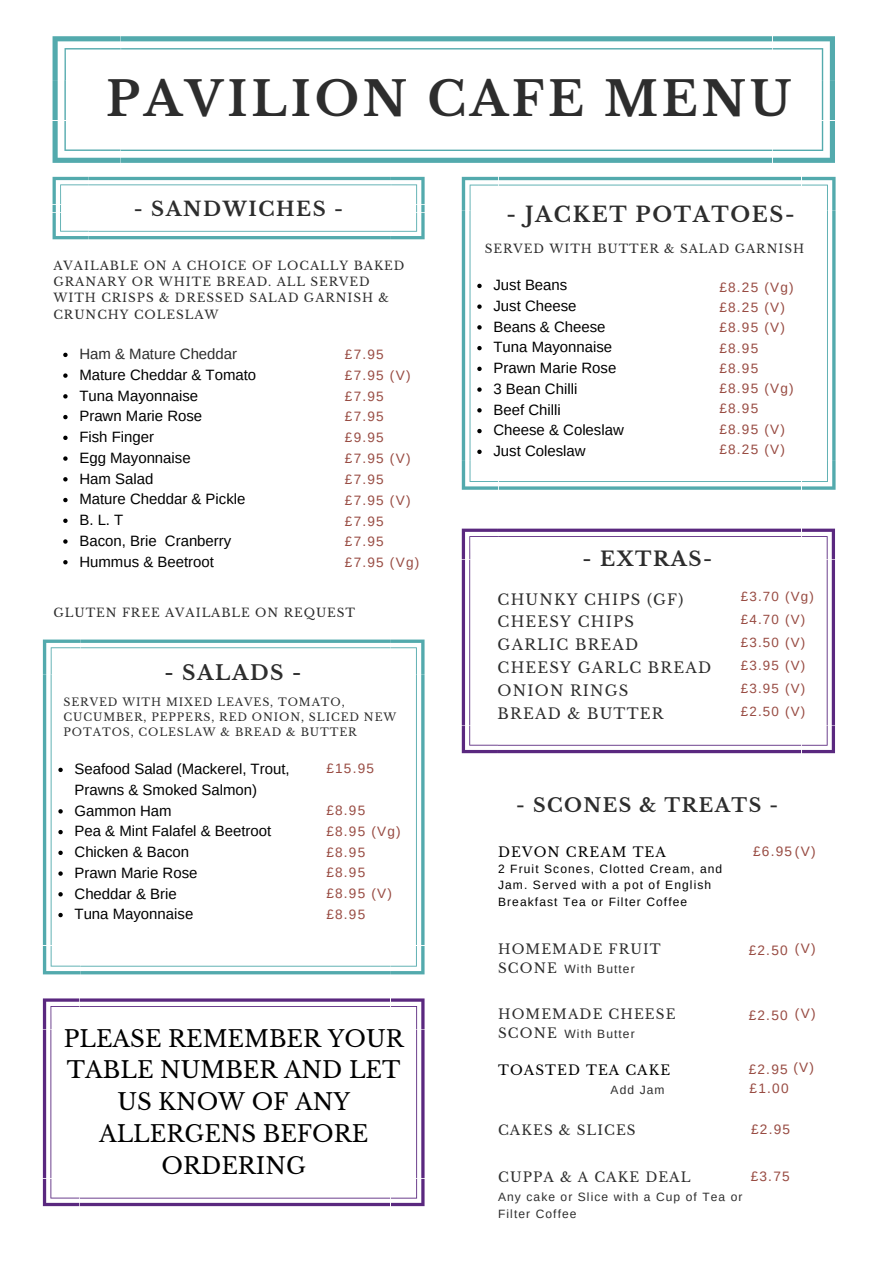
<style>
.page{position:relative;width:893px;height:1263px;background:#fff}
.page>*{position:absolute;margin:0;border:0;box-sizing:border-box;transform-origin:0 0}
.t1{font:700 47.1px "Libre Baskerville";letter-spacing:.08em;color:#2d2d2d}
.t2{font:22.8px/31.9px "Libre Baskerville";color:#000;text-align:center}
.t3{font:700 20.92px "Libre Baskerville";letter-spacing:.08em;color:#2d2d2d}
.t4{font:700 20.17px "Libre Baskerville";letter-spacing:.08em;color:#2d2d2d}
.t5{font:700 19.8px "Libre Baskerville";letter-spacing:.08em;color:#2d2d2d}
.t6{font:700 19.65px "Libre Baskerville";letter-spacing:.08em;color:#2d2d2d}
.t7{font:700 18.98px "Libre Baskerville";letter-spacing:.08em;color:#2d2d2d}
.t8{font:14.92px/20.7px "Arimo";color:#000}
.t9{font:14.92px "Arimo";color:#2d2d2d}
.t10{font:14.85px "Libre Baskerville";letter-spacing:.08em;color:#2d2d2d}
.t11{font:14.77px "Libre Baskerville";letter-spacing:.08em;color:#2d2d2d}
.t12{font:13.65px "Arimo";letter-spacing:.09em;color:#984b42}
.t13{font:13.58px "Arimo";letter-spacing:.09em;color:#984b42}
.t14{font:13.5px/18.7px "Libre Baskerville";letter-spacing:.08em;color:#2d2d2d}
.t15{font:13.5px "Libre Baskerville";letter-spacing:.08em;color:#000}
.t16{font:13.35px "Arimo";letter-spacing:.09em;color:#984b42}
.t17{font:12px/16.4px "Arimo";letter-spacing:.09em;color:#000}
.t18{font:12px/16.4px "Arimo";letter-spacing:.09em;color:#2d2d2d}
.t19{font:11.93px/16.4px "Libre Baskerville";letter-spacing:.08em;color:#2d2d2d}
.t20{font:10.88px/14.9px "Libre Baskerville";letter-spacing:.08em;color:#2d2d2d}
</style>
<div class="page">
<svg style="left:462px;top:177px;width:373px;height:313px"></svg>
<svg style="left:477px;top:284px;width:4px;height:4px"></svg>
<svg style="left:477px;top:304px;width:4px;height:5px"></svg>
<svg style="left:477px;top:325px;width:4px;height:5px"></svg>
<svg style="left:477px;top:346px;width:4px;height:4px"></svg>
<svg style="left:477px;top:367px;width:4px;height:4px"></svg>
<svg style="left:477px;top:387px;width:4px;height:5px"></svg>
<svg style="left:477px;top:408px;width:4px;height:4px"></svg>
<svg style="left:477px;top:429px;width:4px;height:4px"></svg>
<svg style="left:477px;top:450px;width:4px;height:4px"></svg>
<svg style="left:53px;top:36px;width:782px;height:127px"></svg>
<svg style="left:53px;top:177px;width:371px;height:62px"></svg>
<svg style="left:63px;top:353px;width:5px;height:4px"></svg>
<svg style="left:63px;top:373px;width:5px;height:5px"></svg>
<svg style="left:63px;top:394px;width:5px;height:4px"></svg>
<svg style="left:63px;top:415px;width:5px;height:4px"></svg>
<svg style="left:63px;top:436px;width:5px;height:4px"></svg>
<svg style="left:63px;top:456px;width:5px;height:5px"></svg>
<svg style="left:63px;top:477px;width:5px;height:4px"></svg>
<svg style="left:63px;top:498px;width:5px;height:4px"></svg>
<svg style="left:63px;top:519px;width:5px;height:4px"></svg>
<svg style="left:63px;top:539px;width:5px;height:5px"></svg>
<svg style="left:63px;top:560px;width:5px;height:4px"></svg>
<svg style="left:43px;top:639px;width:381px;height:335px"></svg>
<svg style="left:58px;top:768px;width:5px;height:4px"></svg>
<svg style="left:58px;top:809px;width:5px;height:4px"></svg>
<svg style="left:58px;top:830px;width:5px;height:4px"></svg>
<svg style="left:58px;top:851px;width:5px;height:4px"></svg>
<svg style="left:58px;top:871px;width:5px;height:5px"></svg>
<svg style="left:58px;top:892px;width:5px;height:4px"></svg>
<svg style="left:58px;top:913px;width:5px;height:4px"></svg>
<svg style="left:462px;top:529px;width:373px;height:224px"></svg>
<svg style="left:43px;top:998px;width:381px;height:208px"></svg>
<p class="t1" style="left:106px;top:70px;width:686px">PAVILION CAFE MENU</p>
<p class="t6" style="left:134px;top:197px;width:211px">- SANDWICHES -</p>
<p class="t19" style="left:53px;top:257px;width:352px">AVAILABLE ON A CHOICE OF LOCALLY BAKED<br>GRANARY OR WHITE BREAD. ALL SERVED<br>WITH CRISPS &amp; DRESSED SALAD GARNISH &amp;<br>CRUNCHY COLESLAW</p>
<p class="t9" style="left:79px;top:346px;width:159px">Ham &amp; Mature Cheddar</p>
<p class="t8" style="left:79px;top:364px;width:178px">Mature Cheddar &amp; Tomato</p>
<p class="t8" style="left:79px;top:385px;width:120px">Tuna Mayonnaise</p>
<p class="t8" style="left:79px;top:406px;width:124px">Prawn Marie Rose</p>
<p class="t8" style="left:79px;top:427px;width:76px">Fish Finger</p>
<p class="t8" style="left:79px;top:447px;width:113px">Egg Mayonnaise</p>
<p class="t8" style="left:79px;top:468px;width:75px">Ham Salad</p>
<p class="t8" style="left:79px;top:489px;width:168px">Mature Cheddar &amp; Pickle</p>
<p class="t8" style="left:79px;top:510px;width:45px">B. L. T</p>
<p class="t8" style="left:79px;top:530px;width:153px">Bacon, Brie Cranberry</p>
<p class="t8" style="left:79px;top:551px;width:136px">Hummus &amp; Beetroot</p>
<p class="t13" style="left:345px;top:347px;width:40px">£7.95</p>
<p class="t13" style="left:345px;top:367px;width:67px">£7.95 (V)</p>
<p class="t13" style="left:345px;top:388px;width:40px">£7.95</p>
<p class="t13" style="left:345px;top:409px;width:40px">£7.95</p>
<p class="t13" style="left:345px;top:430px;width:40px">£9.95</p>
<p class="t13" style="left:345px;top:451px;width:67px">£7.95 (V)</p>
<p class="t13" style="left:345px;top:472px;width:40px">£7.95</p>
<p class="t13" style="left:345px;top:492px;width:67px">£7.95 (V)</p>
<p class="t13" style="left:345px;top:513px;width:40px">£7.95</p>
<p class="t13" style="left:345px;top:534px;width:40px">£7.95</p>
<p class="t13" style="left:345px;top:555px;width:76px">£7.95 (Vg)</p>
<p class="t19" style="left:53px;top:604px;width:303px">GLUTEN FREE AVAILABLE ON REQUEST</p>
<p class="t4" style="left:164px;top:661px;width:139px">- SALADS -</p>
<p class="t20" style="left:64px;top:695px;width:334px">SERVED WITH MIXED LEAVES, TOMATO,<br>CUCUMBER, PEPPERS, RED ONION, SLICED NEW<br>POTATOS, COLESLAW &amp; BREAD &amp; BUTTER</p>
<p class="t8" style="left:75px;top:759px;width:217px">Seafood Salad (Mackerel, Trout,<br>Prawns &amp; Smoked Salmon)</p>
<p class="t8" style="left:75px;top:800px;width:99px">Gammon Ham</p>
<p class="t8" style="left:75px;top:821px;width:198px">Pea &amp; Mint Falafel &amp; Beetroot</p>
<p class="t8" style="left:75px;top:842px;width:116px">Chicken &amp; Bacon</p>
<p class="t8" style="left:75px;top:862px;width:124px">Prawn Marie Rose</p>
<p class="t8" style="left:75px;top:883px;width:104px">Cheddar &amp; Brie</p>
<p class="t8" style="left:75px;top:904px;width:120px">Tuna Mayonnaise</p>
<p class="t13" style="left:326px;top:761px;width:49px">£15.95</p>
<p class="t13" style="left:326px;top:803px;width:40px">£8.95</p>
<p class="t13" style="left:326px;top:823px;width:76px">£8.95 (Vg)</p>
<p class="t13" style="left:326px;top:844px;width:40px">£8.95</p>
<p class="t13" style="left:326px;top:865px;width:40px">£8.95</p>
<p class="t13" style="left:326px;top:886px;width:67px">£8.95 (V)</p>
<p class="t13" style="left:326px;top:907px;width:40px">£8.95</p>
<p class="t2" style="left:64px;top:1022px;width:341px">PLEASE REMEMBER YOUR<br>TABLE NUMBER AND LET<br>US KNOW OF ANY<br>ALLERGENS BEFORE<br>ORDERING</p>
<p class="t3" style="left:506px;top:202px;width:290px">- JACKET POTATOES-</p>
<p class="t19" style="left:485px;top:241px;width:321px">SERVED WITH BUTTER &amp; SALAD GARNISH</p>
<p class="t8" style="left:493px;top:275px;width:75px">Just Beans</p>
<p class="t8" style="left:493px;top:295px;width:85px">Just Cheese</p>
<p class="t8" style="left:493px;top:316px;width:114px">Beans &amp; Cheese</p>
<p class="t8" style="left:493px;top:337px;width:120px">Tuna Mayonnaise</p>
<p class="t8" style="left:493px;top:358px;width:124px">Prawn Marie Rose</p>
<p class="t8" style="left:493px;top:378px;width:85px">3 Bean Chilli</p>
<p class="t8" style="left:493px;top:399px;width:69px">Beef Chilli</p>
<p class="t8" style="left:493px;top:420px;width:132px">Cheese &amp; Coleslaw</p>
<p class="t8" style="left:493px;top:441px;width:94px">Just Coleslaw</p>
<p class="t13" style="left:719px;top:279px;width:76px">£8.25 (Vg)</p>
<p class="t13" style="left:719px;top:300px;width:67px">£8.25 (V)</p>
<p class="t13" style="left:719px;top:320px;width:67px">£8.95 (V)</p>
<p class="t13" style="left:719px;top:340px;width:40px">£8.95</p>
<p class="t13" style="left:719px;top:360px;width:40px">£8.95</p>
<p class="t13" style="left:719px;top:381px;width:76px">£8.95 (Vg)</p>
<p class="t13" style="left:719px;top:401px;width:40px">£8.95</p>
<p class="t13" style="left:719px;top:421px;width:67px">£8.95 (V)</p>
<p class="t13" style="left:719px;top:442px;width:67px">£8.25 (V)</p>
<p class="t5" style="left:582px;top:546px;width:131px">- EXTRAS-</p>
<p class="t11" style="left:497px;top:590px;width:187px">CHUNKY CHIPS (GF)</p>
<p class="t16" style="left:741px;top:589px;width:75px">£3.70 (Vg)</p>
<p class="t16" style="left:741px;top:612px;width:66px">£4.70 (V)</p>
<p class="t16" style="left:741px;top:635px;width:66px">£3.50 (V)</p>
<p class="t16" style="left:741px;top:658px;width:66px">£3.95 (V)</p>
<p class="t16" style="left:741px;top:681px;width:66px">£3.95 (V)</p>
<p class="t16" style="left:741px;top:704px;width:66px">£2.50 (V)</p>
<p class="t10" style="left:497px;top:612px;width:138px">CHEESY CHIPS</p>
<p class="t10" style="left:497px;top:658px;width:215px">CHEESY GARLC BREAD</p>
<p class="t10" style="left:497px;top:636px;width:142px">GARLIC BREAD</p>
<p class="t10" style="left:497px;top:681px;width:132px">ONION RINGS</p>
<p class="t10" style="left:497px;top:704px;width:167px">BREAD &amp; BUTTER</p>
<p class="t7" style="left:516px;top:794px;width:263px">- SCONES &amp; TREATS -</p>
<p class="t15" style="left:498px;top:844px;width:169px">DEVON CREAM TEA</p>
<p class="t12" style="left:753px;top:844px;width:64px">£6.95 (V)</p>
<p class="t17" style="left:498px;top:861px;width:226px">2 Fruit Scones, Clotted Cream, and<br>Jam. Served with a pot of English<br>Breakfast Tea or Filter Coffee</p>
<p class="t14" style="left:498px;top:940px;width:164px">HOMEMADE FRUIT</p>
<p class="t12" style="left:748px;top:942px;width:41px">£2.50</p>
<p class="t14" style="left:498px;top:958px;width:60px">SCONE</p>
<p class="t12" style="left:748px;top:1007px;width:41px">£2.50</p>
<p class="t18" style="left:564px;top:960px;width:72px">With Butter</p>
<p class="t14" style="left:498px;top:1005px;width:179px">HOMEMADE CHEESE<br>SCONE</p>
<p class="t18" style="left:564px;top:1025px;width:72px">With Butter</p>
<p class="t12" style="left:795px;top:940px;width:22px">(V)</p>
<p class="t12" style="left:795px;top:1006px;width:22px">(V)</p>
<p class="t15" style="left:498px;top:1062px;width:174px">TOASTED TEA CAKE</p>
<p class="t12" style="left:793px;top:1059px;width:22px">(V)</p>
<p class="t12" style="left:748px;top:1061px;width:41px">£2.95</p>
<p class="t18" style="left:610px;top:1081px;width:55px">Add Jam</p>
<p class="t12" style="left:749px;top:1080px;width:41px">£1.00</p>
<p class="t14" style="left:498px;top:1121px;width:139px">CAKES &amp; SLICES</p>
<p class="t12" style="left:751px;top:1121px;width:41px">£2.95</p>
<p class="t14" style="left:498px;top:1168px;width:194px">CUPPA &amp; A CAKE DEAL</p>
<p class="t12" style="left:750px;top:1169px;width:41px">£3.75</p>
<p class="t18" style="left:498px;top:1189px;width:246px">Any cake or Slice with a Cup of Tea or<br>Filter Coffee</p>
</div>
